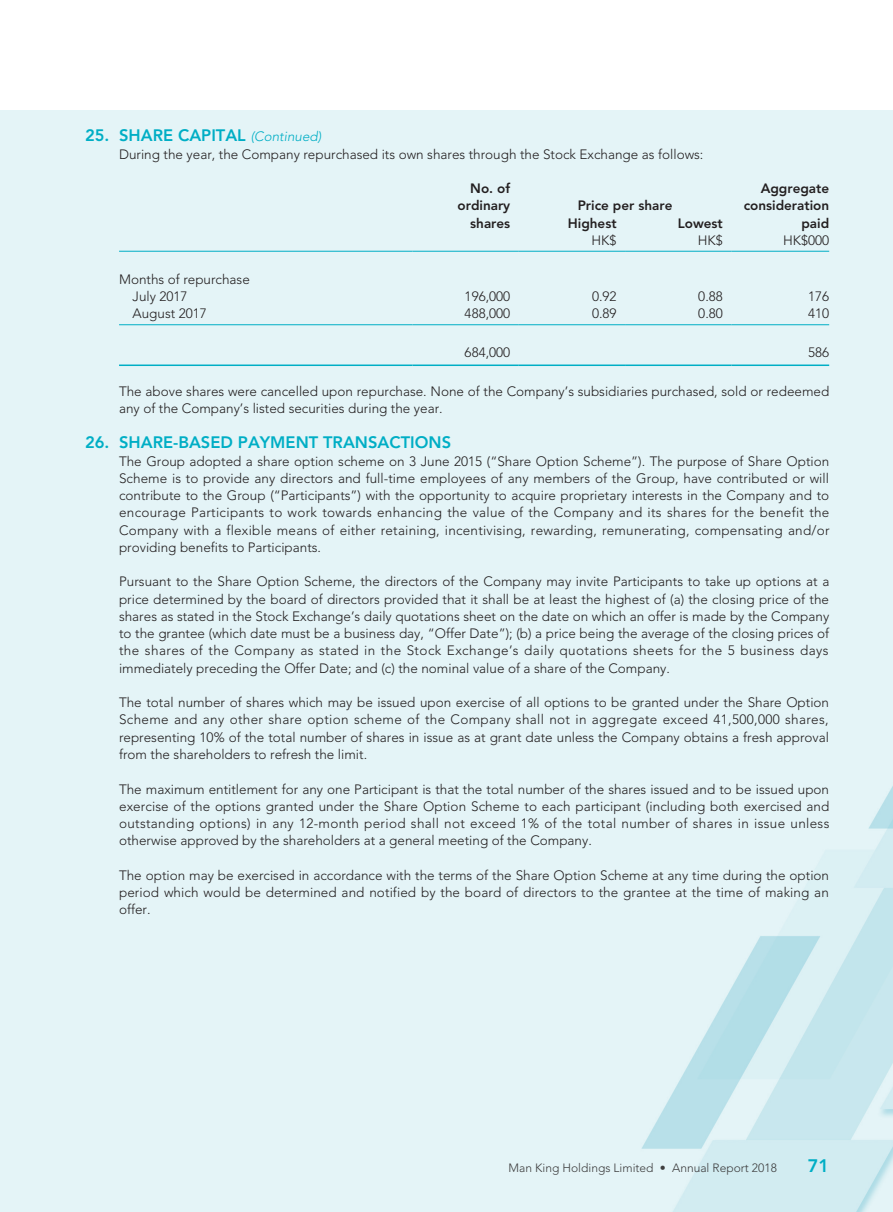
<style>
.page{position:relative;width:893px;height:1212px;background:#fff}
.page>*{position:absolute;margin:0;border:0;box-sizing:border-box;transform-origin:0 0}
.t1{font:800 18px "Avenir LT Std";color:#00aec5}
._01_H1{font:800 16.5px "Avenir LT Std";color:#00aec5}
._00_txt{font:300 13.5px/17.2px "Avenir LT Std";color:#231f20;text-align:justify}
._50_Table_txt{font:300 13.5px "Avenir LT Std";color:#231f20}
._50_Table_txt-2{font:800 13.5px "Avenir LT Std";color:#231f20}
.t2{font:300 12px "Avenir LT Std";color:#3e3e3f}
.s1{font-weight:300;font-style:italic;font-size:13.5px}
</style>
<div class="page">
<hr style="left:119px;top:251px;width:293px;height:1px;background:#00aec5">
<hr style="left:412px;top:251px;width:107px;height:1px;background:#00aec5">
<hr style="left:519px;top:251px;width:106px;height:1px;background:#00aec5">
<hr style="left:625px;top:251px;width:106px;height:1px;background:#00aec5">
<hr style="left:731px;top:251px;width:98px;height:1px;background:#00aec5">
<hr style="left:119px;top:324px;width:293px;height:1px;background:#00aec5">
<hr style="left:412px;top:324px;width:107px;height:1px;background:#00aec5">
<hr style="left:519px;top:324px;width:106px;height:1px;background:#00aec5">
<hr style="left:625px;top:324px;width:106px;height:1px;background:#00aec5">
<hr style="left:731px;top:324px;width:98px;height:1px;background:#00aec5">
<hr style="left:119px;top:364px;width:293px;height:2px;background:#00aec5">
<hr style="left:412px;top:364px;width:107px;height:2px;background:#00aec5">
<hr style="left:519px;top:364px;width:106px;height:2px;background:#00aec5">
<hr style="left:625px;top:364px;width:106px;height:2px;background:#00aec5">
<hr style="left:731px;top:364px;width:98px;height:2px;background:#00aec5">
<p class="_01_H1" style="left:85px;top:126px;width:238px">25. SHARE CAPITAL <span class="s1">(Continued)</span></p>
<p class="_00_txt" style="left:119px;top:145px;width:586px">During the year, the Company repurchased its own shares through the Stock Exchange as follows:</p>
<p class="_50_Table_txt-2" style="left:470px;top:180px;width:41px">No. of</p>
<p class="_50_Table_txt-2" style="left:761px;top:180px;width:70px">Aggregate</p>
<p class="_50_Table_txt-2" style="left:457px;top:198px;width:54px">ordinary</p>
<p class="_50_Table_txt-2" style="left:578px;top:198px;width:96px">Price per share</p>
<p class="_50_Table_txt-2" style="left:744px;top:198px;width:87px">consideration</p>
<p class="_50_Table_txt-2" style="left:470px;top:215px;width:41px">shares</p>
<p class="_50_Table_txt-2" style="left:568px;top:215px;width:50px">Highest</p>
<p class="_50_Table_txt-2" style="left:678px;top:215px;width:46px">Lowest</p>
<p class="_50_Table_txt-2" style="left:801px;top:215px;width:29px">paid</p>
<p class="_50_Table_txt" style="left:592px;top:232px;width:27px">HK$</p>
<p class="_50_Table_txt" style="left:698px;top:232px;width:27px">HK$</p>
<p class="_50_Table_txt" style="left:783px;top:232px;width:48px">HK$000</p>
<p class="_50_Table_txt" style="left:119px;top:271px;width:132px">Months of repurchase</p>
<p class="_50_Table_txt" style="left:133px;top:288px;width:57px">July 2017</p>
<p class="_50_Table_txt" style="left:465px;top:288px;width:47px">196,000</p>
<p class="_50_Table_txt" style="left:592px;top:288px;width:26px">0.92</p>
<p class="_50_Table_txt" style="left:698px;top:288px;width:26px">0.88</p>
<p class="_50_Table_txt" style="left:808px;top:288px;width:23px">176</p>
<p class="_50_Table_txt" style="left:133px;top:306px;width:76px">August 2017</p>
<p class="_50_Table_txt" style="left:465px;top:306px;width:47px">488,000</p>
<p class="_50_Table_txt" style="left:592px;top:306px;width:26px">0.89</p>
<p class="_50_Table_txt" style="left:698px;top:306px;width:26px">0.80</p>
<p class="_50_Table_txt" style="left:808px;top:306px;width:23px">410</p>
<p class="_50_Table_txt" style="left:465px;top:345px;width:47px">684,000</p>
<p class="_50_Table_txt" style="left:808px;top:345px;width:23px">586</p>
<p class="_00_txt" style="left:119px;top:383px;width:712px">The above shares were cancelled upon repurchase. None of the Company’s subsidiaries purchased, sold or redeemed any of the Company’s listed securities during the year.</p>
<p class="_01_H1" style="left:85px;top:433px;width:368px">26. SHARE-BASED PAYMENT TRANSACTIONS</p>
<p class="_00_txt" style="left:119px;top:452px;width:712px">The Group adopted a share option scheme on 3 June 2015 (“Share Option Scheme”). The purpose of Share Option Scheme is to provide any directors and full-time employees of any members of the Group, have contributed or will contribute to the Group (“Participants”) with the opportunity to acquire proprietary interests in the Company and to encourage Participants to work towards enhancing the value of the Company and its shares for the benefit the Company with a flexible means of either retaining, incentivising, rewarding, remunerating, compensating and/or providing benefits to Participants.</p>
<p class="_00_txt" style="left:119px;top:573px;width:712px">Pursuant to the Share Option Scheme, the directors of the Company may invite Participants to take up options at a price determined by the board of directors provided that it shall be at least the highest of (a) the closing price of the shares as stated in the Stock Exchange’s daily quotations sheet on the date on which an offer is made by the Company to the grantee (which date must be a business day, “Offer Date”); (b) a price being the average of the closing prices of the shares of the Company as stated in the Stock Exchange’s daily quotations sheets for the 5 business days immediately preceding the Offer Date; and (c) the nominal value of a share of the Company.</p>
<p class="_00_txt" style="left:119px;top:694px;width:712px">The total number of shares which may be issued upon exercise of all options to be granted under the Share Option Scheme and any other share option scheme of the Company shall not in aggregate exceed 41,500,000 shares, representing 10% of the total number of shares in issue as at grant date unless the Company obtains a fresh approval from the shareholders to refresh the limit.</p>
<p class="_00_txt" style="left:119px;top:780px;width:712px">The maximum entitlement for any one Participant is that the total number of the shares issued and to be issued upon exercise of the options granted under the Share Option Scheme to each participant (including both exercised and outstanding options) in any 12-month period shall not exceed 1% of the total number of shares in issue unless otherwise approved by the shareholders at a general meeting of the Company.</p>
<p class="_00_txt" style="left:119px;top:866px;width:711px">The option may be exercised in accordance with the terms of the Share Option Scheme at any time during the option period which would be determined and notified by the board of directors to the grantee at the time of making an offer.</p>
<p class="t2" style="left:508px;top:1160px;width:270px">Man King Holdings Limited • Annual Report 2018</p>
<h1 class="t1" style="left:808px;top:1155px;width:23px">71</h1>
</div>
